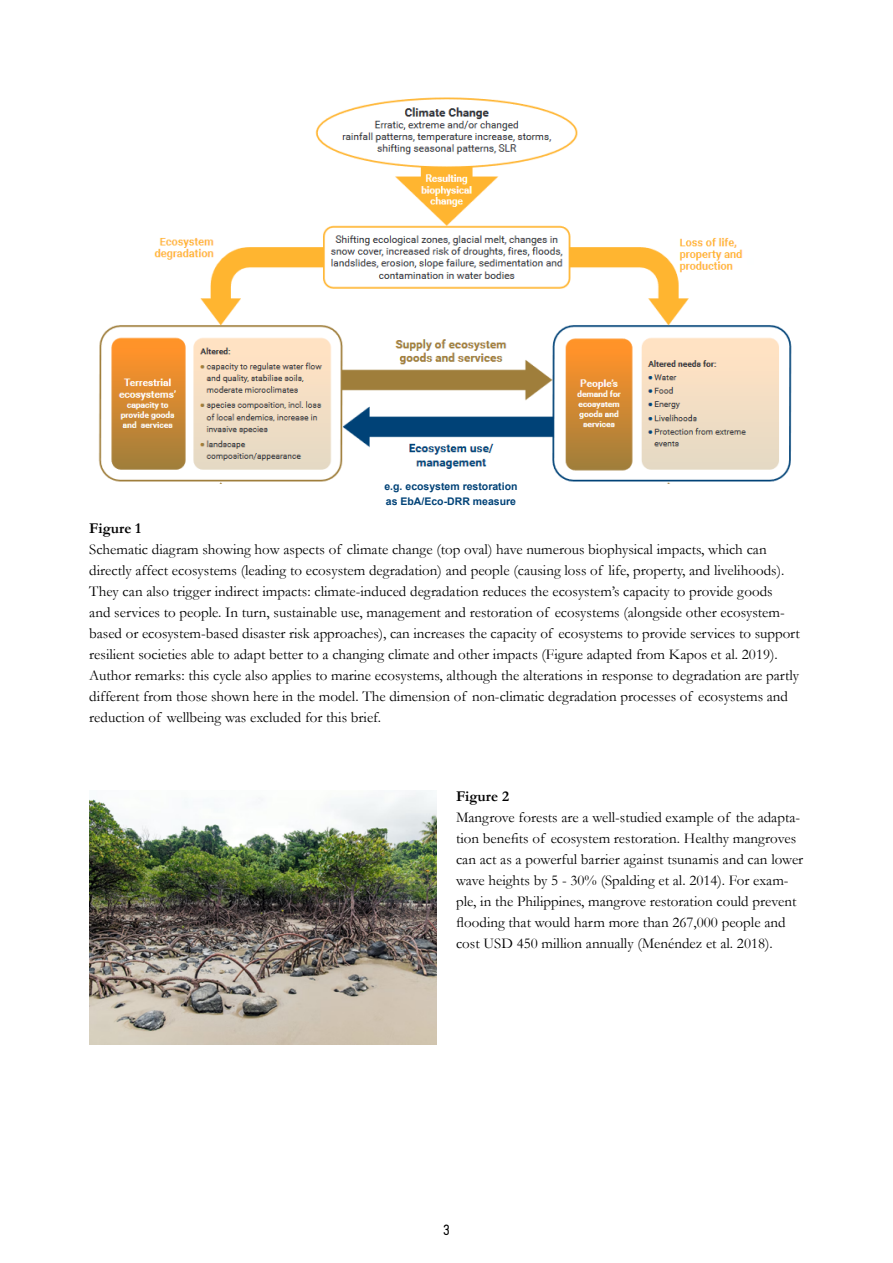
<style>
.page{position:relative;width:893px;height:1263px;background:#fff}
.page>*{position:absolute;margin:0;border:0;box-sizing:border-box;transform-origin:0 0}
.t1{font:15px/21px "Garamond";color:#000}
.t2{font:700 15px "Garamond";color:#000}
.t3{font:15px "Gravur Condensed";color:#000}
.t4{font:700 10.5px/15px "Arial";color:#004277}
</style>
<div class="page">
<img style="left:98px;top:97px;width:694px;height:386px">
<img style="left:89px;top:791px;width:348px;height:253px">
<p class="t4" style="left:384px;top:480px;width:135px">e.g. ecosystem restoration as EbA/Eco-DRR measure</p>
<p class="t2" style="left:89px;top:519px;width:53px">Figure 1</p>
<p class="t1" style="left:89px;top:538px;width:712px">Schematic diagram showing how aspects of climate change (top oval) have numerous biophysical impacts, which can directly affect ecosystems (leading to ecosystem degradation) and people (causing loss of life, property, and livelihoods).<br>They can also trigger indirect impacts: climate-induced degradation reduces the ecosystem’s capacity to provide goods<br>and services to people. In turn, sustainable use, management and restoration of ecosystems (alongside other ecosystem&shy;based or ecosystem-based disaster risk approaches), can increases the capacity of ecosystems to provide services to support resilient societies able to adapt better to a changing climate and other impacts (Figure adapted from Kapos et al. 2019).<br>Author remarks: this cycle also applies to marine ecosystems, although the alterations in response to degradation are partly different from those shown here in the model. The dimension of non-climatic degradation processes of ecosystems and reduction of wellbeing was excluded for this brief.</p>
<p class="t2" style="left:456px;top:787px;width:54px">Figure 2</p>
<p class="t1" style="left:456px;top:806px;width:349px">Mangrove forests are a well-studied example of the adapta&shy;tion benefits of ecosystem restoration. Healthy mangroves can act as a powerful barrier against tsunamis and can lower wave heights by 5 - 30% (Spalding et al. 2014). For exam&shy;ple, in the Philippines, mangrove restoration could prevent flooding that would harm more than 267,000 people and cost USD 450 million annually (Menéndez et al. 2018).</p>
<p class="t3" style="left:443px;top:1221px;width:9px">3</p>
</div>
